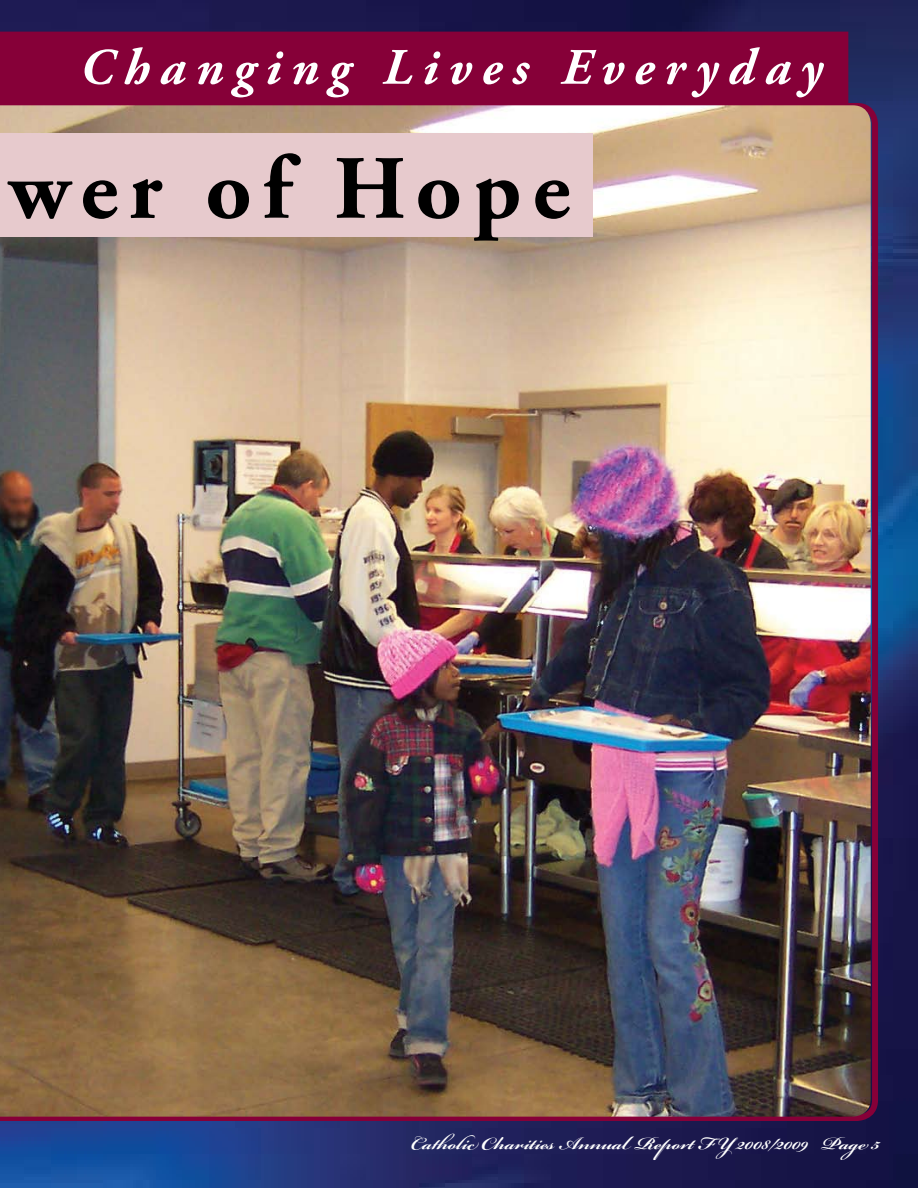
<style>
.page{position:relative;width:918px;height:1188px;background:#fff}
.page>*{position:absolute;margin:0;border:0;box-sizing:border-box;transform-origin:0 0}
.t1{font:700 90px "Adobe Garamond Pro";letter-spacing:.12em;color:#000}
.t2{font:italic 700 51px "Adobe Garamond Pro";letter-spacing:.2em;color:#fff}
.t3{font:700 27px "Bickham Script Pro";color:#fff}
</style>
<div class="page">
<img style="left:0;top:0;width:918px;height:1188px">
<div style="left:0;top:32px;width:848px;height:71px;background:#860038"></div>
<img style="left:0;top:105px;width:871px;height:1012px">
<div style="left:0;top:133px;width:592px;height:104px;background:#e7cacd"></div>
<h2 class="t2" style="left:80px;top:38px;width:744px">Changing Lives Everyday</h2>
<h1 class="t1" style="left:9px;top:137px;width:563px">wer of Hope</h1>
<p class="t3" style="left:411px;top:1123px;width:470px">Catholic Charities Annual Report F Y 2008/2009 Page 5</p>
</div>
